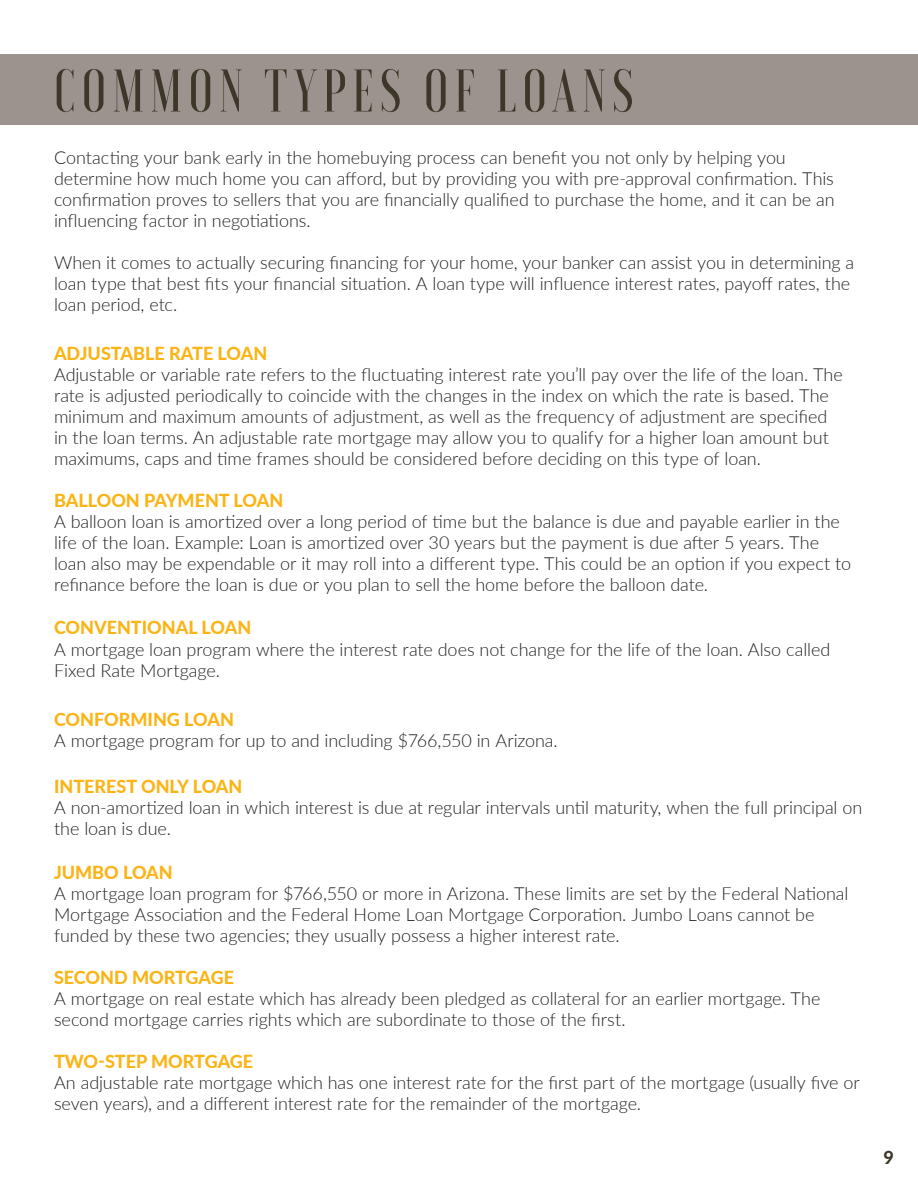
<style>
.page{position:relative;width:918px;height:1188px;background:#fff}
.page>*{position:absolute;margin:0;border:0;box-sizing:border-box;transform-origin:0 0}
.t1{font:500 60px "Voga";letter-spacing:.1em;color:#3c3729}
.t2{font:300 18px/21px "Lato";letter-spacing:-.005em;color:#231f20}
.t3{font:800 18px "Lato";color:#fbb416}
.t4{font:800 18px "Lato";color:#3c3729}
</style>
<div class="page">
<div style="left:0;top:54px;width:918px;height:71px;background:#9c938f"></div>
<h1 class="t1" style="left:54px;top:57px;width:581px">COMMON TYPES OF LOANS</h1>
<p class="t2" style="left:54px;top:147px;width:782px">Contacting your bank early in the homebuying process can benefit you not only by helping you determine how much home you can afford, but by providing you with pre-approval confirmation. This confirmation proves to sellers that you are financially qualified to purchase the home, and it can be an influencing factor in negotiations.</p>
<p class="t2" style="left:54px;top:252px;width:802px">When it comes to actually securing financing for your home, your banker can assist you in determining a loan type that best fits your financial situation. A loan type will influence interest rates, payoff rates, the loan period, etc.</p>
<p class="t3" style="left:54px;top:340px;width:215px">ADJUSTABLE RATE LOAN</p>
<p class="t2" style="left:54px;top:363px;width:790px">Adjustable or variable rate refers to the fluctuating interest rate you’ll pay over the life of the loan. The rate is adjusted periodically to coincide with the changes in the index on which the rate is based. The minimum and maximum amounts of adjustment, as well as the frequency of adjustment are specified in the loan terms. An adjustable rate mortgage may allow you to qualify for a higher loan amount but maximums, caps and time frames should be considered before deciding on this type of loan.</p>
<p class="t3" style="left:54px;top:487px;width:231px">BALLOON PAYMENT LOAN</p>
<p class="t2" style="left:54px;top:510px;width:799px">A balloon loan is amortized over a long period of time but the balance is due and payable earlier in the life of the loan. Example: Loan is amortized over 30 years but the payment is due after 5 years. The loan also may be expendable or it may roll into a different type. This could be an option if you expect to refinance before the loan is due or you plan to sell the home before the balloon date.</p>
<p class="t3" style="left:54px;top:615px;width:199px">CONVENTIONAL LOAN</p>
<p class="t2" style="left:54px;top:638px;width:778px">A mortgage loan program where the interest rate does not change for the life of the loan. Also called<br>Fixed Rate Mortgage.</p>
<p class="t3" style="left:54px;top:706px;width:182px">CONFORMING LOAN</p>
<p class="t2" style="left:54px;top:729px;width:505px">A mortgage program for up to and including $766,550 in Arizona.</p>
<p class="t3" style="left:54px;top:773px;width:190px">INTEREST ONLY LOAN</p>
<p class="t2" style="left:54px;top:796px;width:810px">A non-amortized loan in which interest is due at regular intervals until maturity, when the full principal on the loan is due.</p>
<p class="t3" style="left:54px;top:859px;width:120px">JUMBO LOAN</p>
<p class="t2" style="left:54px;top:883px;width:796px">A mortgage loan program for $766,550 or more in Arizona. These limits are set by the Federal National<br>Mortgage Association and the Federal Home Loan Mortgage Corporation. Jumbo Loans cannot be funded by these two agencies; they usually possess a higher interest rate.</p>
<p class="t3" style="left:54px;top:964px;width:182px">SECOND MORTGAGE</p>
<p class="t2" style="left:54px;top:988px;width:768px">A mortgage on real estate which has already been pledged as collateral for an earlier mortgage. The second mortgage carries rights which are subordinate to those of the first.</p>
<p class="t3" style="left:54px;top:1048px;width:201px">TWO-STEP MORTGAGE</p>
<p class="t2" style="left:54px;top:1071px;width:807px">An adjustable rate mortgage which has one interest rate for the first part of the mortgage (usually five or seven years), and a different interest rate for the remainder of the mortgage.</p>
<p class="t4" style="left:884px;top:1144px;width:12px">9</p>
</div>
